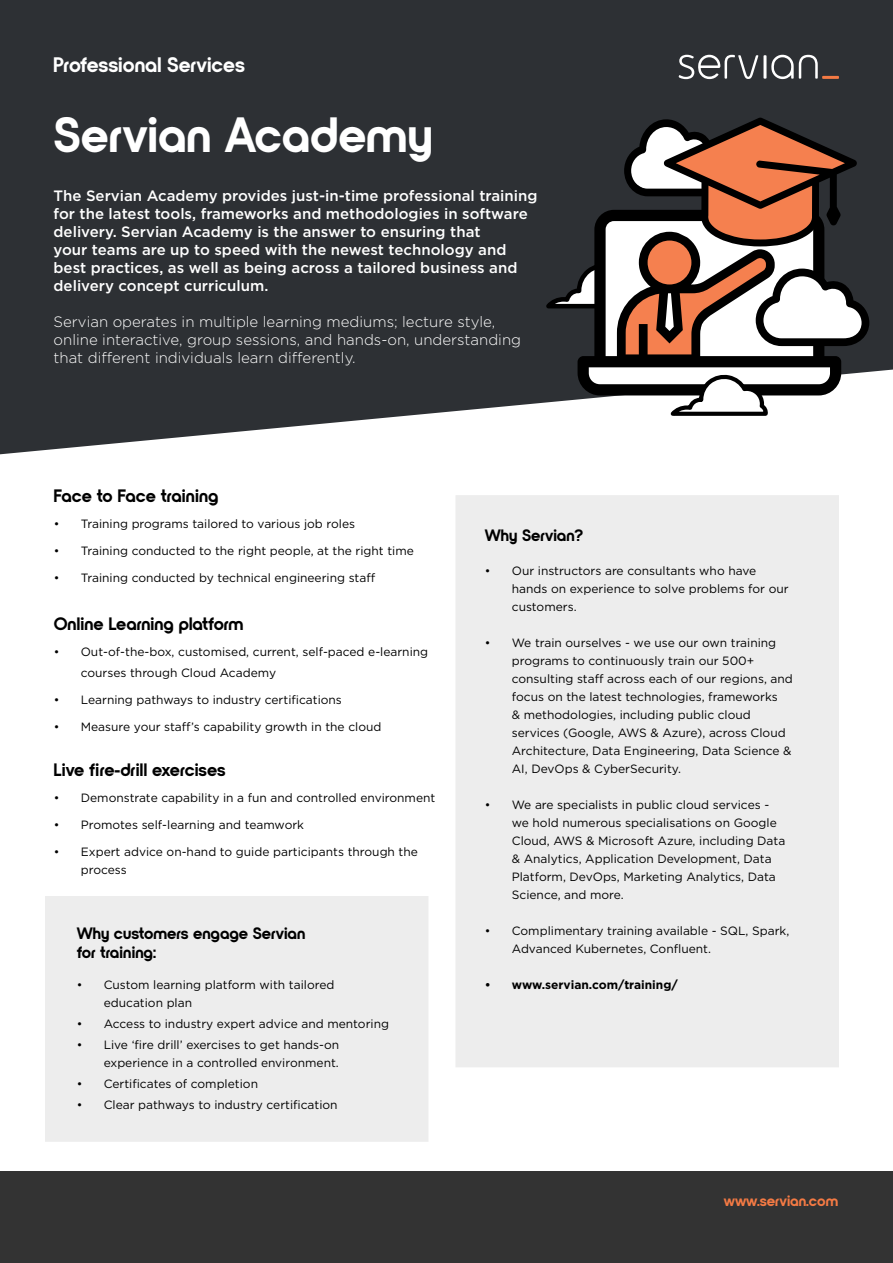
<style>
.page{position:relative;width:893px;height:1263px;background:#fff}
.page>*{position:absolute;margin:0;border:0;box-sizing:border-box;transform-origin:0 0}
.t1{font:700 49.5px "Nordique Pro";color:#fff}
.t2{font:700 21px "Nordique Pro";color:#fff}
.t3{font:700 18px "Nordique Pro";color:#000}
.t4{font:700 16.5px/19.8px "Nordique Pro";color:#000}
.t5{font:500 15px/18px "Gotham";color:#fff}
.t6{font:300 15px/18px "Gotham";color:#fff}
.t7{font:700 15px "Nordique Pro";color:#f47a44}
.t8{font:12px/18px "Gotham";color:#000}
.t9{font:700 12px "Gotham";color:#000}
</style>
<div class="page">
<svg style="left:0;top:0;width:893px;height:454px;background:#404347"></svg>
<div style="left:0;top:1171px;width:893px;height:92px;background:#333"></div>
<div style="left:45px;top:896px;width:383px;height:246px;background:#ededed"></div>
<hr style="left:763px;top:55px;width:3px;height:24px;background:#fff">
<svg style="left:678px;top:55px;width:80px;height:24px"></svg>
<svg style="left:771px;top:55px;width:47px;height:24px"></svg>
<hr style="left:822px;top:76px;width:17px;height:3px;background:#f47a44">
<div style="left:456px;top:495px;width:383px;height:572px;background:#ededed"></div>
<svg style="left:546px;top:118px;width:323px;height:298px"></svg>
<h2 class="t2" style="left:54px;top:52px;width:193px">Professional Services</h2>
<h1 class="t1" style="left:54px;top:106px;width:381px">Servian Academy</h1>
<p class="t5" style="left:54px;top:187px;width:485px">The Servian Academy provides just-in-time professional training for the latest tools, frameworks and methodologies in software delivery. Servian Academy is the answer to ensuring that<br>your teams are up to speed with the newest technology and best practices, as well as being across a tailored business and delivery concept curriculum.</p>
<p class="t6" style="left:54px;top:313px;width:469px">Servian operates in multiple learning mediums; lecture style, online interactive, group sessions, and hands-on, understanding that different individuals learn differently.</p>
<h3 class="t3" style="left:54px;top:485px;width:166px">Face to Face training</h3>
<p class="t8" style="left:54px;top:515px;width:303px">• Training programs tailored to various job roles</p>
<p class="t8" style="left:54px;top:542px;width:362px">• Training conducted to the right people, at the right time</p>
<p class="t8" style="left:54px;top:569px;width:323px">• Training conducted by technical engineering staff</p>
<h3 class="t3" style="left:54px;top:613px;width:191px">Online Learning platform</h3>
<p class="t8" style="left:81px;top:641px;width:349px;line-height:21px;text-indent:-27px">• Out-of-the-box, customised, current, self-paced e-learning courses through Cloud Academy</p>
<p class="t8" style="left:54px;top:690px;width:290px">• Learning pathways to industry certifications</p>
<p class="t8" style="left:54px;top:717px;width:329px">• Measure your staff’s capability growth in the cloud</p>
<h3 class="t3" style="left:54px;top:759px;width:173px">Live fire-drill exercises</h3>
<p class="t8" style="left:54px;top:789px;width:383px">• Demonstrate capability in a fun and controlled environment</p>
<p class="t8" style="left:54px;top:816px;width:252px">• Promotes self-learning and teamwork</p>
<p class="t8" style="left:81px;top:843px;width:339px;text-indent:-27px">• Expert advice on-hand to guide participants through the process</p>
<h3 class="t4" style="left:77px;top:923px;width:230px">Why customers engage Servian for training:</h3>
<p class="t8" style="left:104px;top:975px;width:232px;text-indent:-27px">• Custom learning platform with tailored education plan</p>
<p class="t8" style="left:77px;top:1014px;width:314px">• Access to industry expert advice and mentoring</p>
<p class="t8" style="left:77px;top:1035px;width:264px;text-align:right">• Live ‘fire drill’ exercises to get hands-on experience in a controlled environment.</p>
<p class="t8" style="left:77px;top:1074px;width:183px">• Certificates of completion</p>
<p class="t8" style="left:77px;top:1095px;width:262px">• Clear pathways to industry certification</p>
<h3 class="t4" style="left:485px;top:525px;width:100px">Why Servian?</h3>
<p class="t8" style="left:512px;top:562px;width:278px;text-indent:-27px">• Our instructors are consultants who have hands on experience to solve problems for our customers.</p>
<p class="t8" style="left:512px;top:634px;width:283px;text-indent:-27px">• We train ourselves - we use our own training programs to continuously train our 500+ consulting staff across each of our regions, and focus on the latest technologies, frameworks<br>&amp; methodologies, including public cloud services (Google, AWS &amp; Azure), across Cloud Architecture, Data Engineering, Data Science &amp; AI, DevOps &amp; CyberSecurity.</p>
<p class="t8" style="left:512px;top:796px;width:275px;text-indent:-27px">• We are specialists in public cloud services - we hold numerous specialisations on Google Cloud, AWS &amp; Microsoft Azure, including Data &amp; Analytics, Application Development, Data Platform, DevOps, Marketing Analytics, Data Science, and more.</p>
<p class="t8" style="left:512px;top:922px;width:279px;text-indent:-27px">• Complimentary training available - SQL, Spark,<br>Advanced Kubernetes, Confluent.</p>
<p class="t9" style="left:485px;top:977px;width:194px">• www.servian.com/training/</p>
<p class="t7" style="left:724px;top:1192px;width:116px">www.servian.com</p>
</div>
